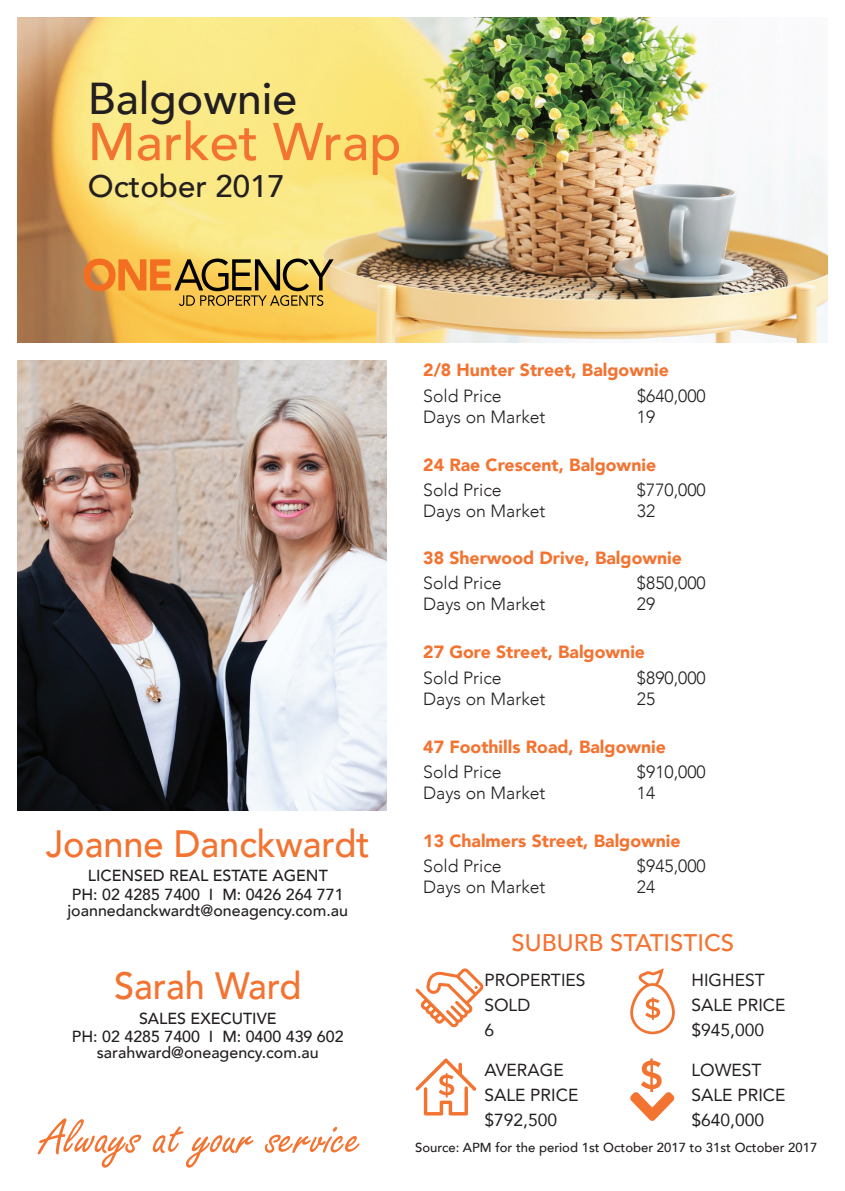
<style>
.page{position:relative;width:845px;height:1191px;background:#fff}
.page>*{position:absolute;margin:0;border:0;box-sizing:border-box;transform-origin:0 0}
.t1{font:52.8px "Freestyle Script";color:#f37331}
.t2{font:500 52.6px "Avenir";color:#f37331}
.t3{font:500 44.6px "Avenir";color:#231f20}
.t4{font:500 38px "Avenir";color:#f37331;scale:.95 1}
.t5{font:500 31.2px "Avenir";color:#231f20}
.t6{font:500 24px "Avenir";color:#f37331}
.t7{font:300 17.6px/21.2px "Avenir";color:#231f20}
.t8{font:900 17.6px "Avenir";color:#f37331}
.t9{font:17.4px/25px "Avenir";color:#231f20}
.t10{font:500 16px/18.8px "Avenir";color:#231f20;text-align:center}
.t11{font:500 13px "Avenir";color:#231f20}
</style>
<div class="page">
<img style="left:17px;top:17px;width:811px;height:325px">
<img style="left:17px;top:360px;width:369px;height:450px">
<svg style="left:415px;top:968px;width:68px;height:59px"></svg>
<svg style="left:630px;top:968px;width:45px;height:66px"></svg>
<svg style="left:415px;top:1058px;width:61px;height:57px"></svg>
<svg style="left:630px;top:1058px;width:44px;height:62px"></svg>
<svg style="left:84px;top:258px;width:250px;height:48px;background:#cb9b43"></svg>
<h3 class="t3" style="left:88px;top:60px;width:211px">Balgownie</h3>
<h2 class="t2" style="left:88px;top:96px;width:315px">Market Wrap</h2>
<h3 class="t5" style="left:88px;top:159px;width:198px">October 2017</h3>
<h3 class="t4" style="left:46px;top:810px;width:342px">Joanne Danckwardt</h3>
<p class="t10" style="left:72px;top:865px;width:273px">LICENSED REAL ESTATE AGENT<br>PH: 02 4285 7400 I M: 0426 264 771</p>
<p class="t10" style="left:67px;top:900px;width:282px">joannedanckwardt@oneagency.com.au</p>
<h3 class="t4" style="left:114px;top:952px;width:199px">Sarah Ward</h3>
<p class="t10" style="left:72px;top:1007px;width:273px">SALES EXECUTIVE<br>PH: 02 4285 7400 I M: 0400 439 602</p>
<p class="t10" style="left:97px;top:1042px;width:223px">sarahward@oneagency.com.au</p>
<h1 class="t1" style="left:41px;top:1108px;width:322px">Always at your service</h1>
<p class="t8" style="left:423px;top:355px;width:247px">2/8 Hunter Street, Balgownie</p>
<p class="t7" style="left:423px;top:385px;width:124px">Sold Price<br>Days on Market</p>
<p class="t7" style="left:637px;top:385px;width:70px">$640,000<br>19</p>
<p class="t8" style="left:423px;top:449px;width:234px">24 Rae Crescent, Balgownie</p>
<p class="t7" style="left:423px;top:479px;width:124px">Sold Price<br>Days on Market</p>
<p class="t7" style="left:637px;top:479px;width:70px">$770,000<br>32</p>
<p class="t8" style="left:423px;top:543px;width:260px">38 Sherwood Drive, Balgownie</p>
<p class="t7" style="left:423px;top:572px;width:124px">Sold Price<br>Days on Market</p>
<p class="t7" style="left:637px;top:572px;width:70px">$850,000<br>29</p>
<p class="t8" style="left:423px;top:637px;width:223px">27 Gore Street, Balgownie</p>
<p class="t7" style="left:423px;top:667px;width:124px">Sold Price<br>Days on Market</p>
<p class="t7" style="left:637px;top:667px;width:70px">$890,000<br>25</p>
<p class="t8" style="left:423px;top:731px;width:244px">47 Foothills Road, Balgownie</p>
<p class="t7" style="left:423px;top:761px;width:124px">Sold Price<br>Days on Market</p>
<p class="t7" style="left:637px;top:761px;width:70px">$910,000<br>14</p>
<p class="t8" style="left:423px;top:825px;width:259px">13 Chalmers Street, Balgownie</p>
<p class="t7" style="left:423px;top:855px;width:124px">Sold Price<br>Days on Market</p>
<p class="t7" style="left:637px;top:855px;width:70px">$945,000<br>24</p>
<h3 class="t6" style="left:511px;top:921px;width:224px">SUBURB STATISTICS</h3>
<p class="t9" style="left:484px;top:966px;width:103px">PROPERTIES<br>SOLD<br>6</p>
<p class="t9" style="left:691px;top:966px;width:96px">HIGHEST<br>SALE PRICE $945,000</p>
<p class="t9" style="left:484px;top:1056px;width:96px">AVERAGE<br>SALE PRICE $792,500</p>
<p class="t9" style="left:691px;top:1056px;width:96px">LOWEST<br>SALE PRICE $640,000</p>
<p class="t11" style="left:415px;top:1136px;width:404px">Source: APM for the period 1st October 2017 to 31st October 2017</p>
</div>
